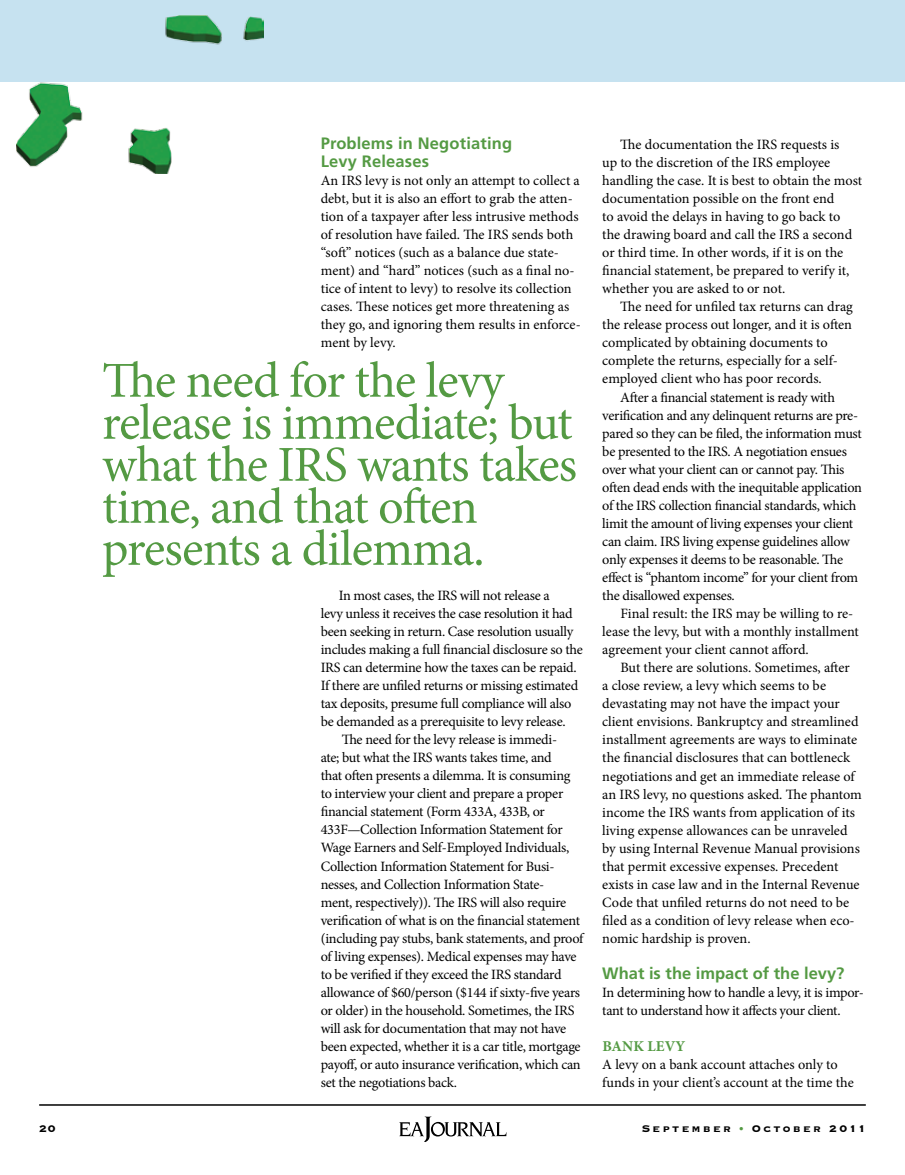
<style>
.page{position:relative;width:905px;height:1175px;background:#fff}
.page>*{position:absolute;margin:0;border:0;box-sizing:border-box;transform-origin:0 0}
.t1{font:50.25px/42px "Minion Pro";letter-spacing:-.02em;color:#549a43}
.t2{font:700 16.5px/18px "Frutiger LT Std";letter-spacing:.01em;color:#549a43}
.t3{font:700 15px "Minion Pro";letter-spacing:.01em;color:#549a43}
.t4{font:14.25px/18px "Minion Pro";letter-spacing:-.015em;color:#000}
.t5{font:12.75px "Copperplate Gothic Std 33 BC";letter-spacing:.18em;color:#000}
.s1{color:#549a43}
</style>
<div class="page">
<div style="left:0;top:0;width:904px;height:81px;background:#c6e2f0"></div>
<svg style="left:399px;top:1116px;width:107px;height:26px"></svg>
<hr style="left:39px;top:1104px;width:826px;height:1px;background:#000">
<img style="left:17px;top:16px;width:246px;height:157px">
<p class="t2" style="left:321px;top:134px;width:193px">Problems in Negotiating<br>Levy Releases</p>
<p class="t4" style="left:321px;top:171px;width:261px">An IRS levy is not only an attempt to collect a debt, but it is also an effort to grab the atten&shy;tion of a taxpayer after less intrusive methods of resolution have failed. The IRS sends both “soft” notices (such as a balance due state&shy;ment) and “hard” notices (such as a final no&shy;tice of intent to levy) to resolve its collection cases. These notices get more threatening as they go, and ignoring them results in enforce&shy;ment by levy.</p>
<h1 class="t1" style="left:102px;top:360px;width:476px">The need for the levy release is immediate; but what the IRS wants takes time, and that often presents a dilemma.</h1>
<p class="t4" style="left:339px;top:586px;width:212px">In most cases, the IRS will not release a</p>
<p class="t4" style="left:321px;top:604px;width:253px">levy unless it receives the case resolution it had</p>
<p class="t4" style="left:321px;top:622px;width:254px">been seeking in return. Case resolution usually</p>
<p class="t4" style="left:321px;top:640px;width:264px">includes making a full financial disclosure so the</p>
<p class="t4" style="left:321px;top:658px;width:257px">IRS can determine how the taxes can be repaid.</p>
<p class="t4" style="left:321px;top:676px;width:259px">If there are unfiled returns or missing estimated</p>
<p class="t4" style="left:321px;top:694px;width:252px">tax deposits, presume full compliance will also</p>
<p class="t4" style="left:321px;top:712px;width:246px">be demanded as a prerequisite to levy release.</p>
<p class="t4" style="left:342px;top:730px;width:217px">The need for the levy release is immedi-</p>
<p class="t4" style="left:321px;top:748px;width:232px">ate; but what the IRS wants takes time, and</p>
<p class="t4" style="left:321px;top:766px;width:251px">that often presents a dilemma. It is consuming</p>
<p class="t4" style="left:321px;top:785px;width:244px">to interview your client and prepare a proper</p>
<p class="t4" style="left:321px;top:803px;width:226px">financial statement (Form 433A, 433B, or</p>
<p class="t4" style="left:321px;top:821px;width:243px">433F—Collection Information Statement for</p>
<p class="t4" style="left:321px;top:839px;width:250px">Wage Earners and Self-Employed Individuals,</p>
<p class="t4" style="left:321px;top:857px;width:235px">Collection Information Statement for Busi-</p>
<p class="t4" style="left:321px;top:875px;width:225px">nesses, and Collection Information State-</p>
<p class="t4" style="left:321px;top:893px;width:247px">ment, respectively)). The IRS will also require</p>
<p class="t4" style="left:321px;top:911px;width:261px">verification of what is on the financial statement</p>
<p class="t4" style="left:321px;top:929px;width:264px">(including pay stubs, bank statements, and proof</p>
<p class="t4" style="left:321px;top:947px;width:257px">of living expenses). Medical expenses may have</p>
<p class="t4" style="left:321px;top:965px;width:242px">to be verified if they exceed the IRS standard</p>
<p class="t4" style="left:321px;top:983px;width:261px">allowance of $60/person ($144 if sixty-five years</p>
<p class="t4" style="left:321px;top:1001px;width:255px">or older) in the household. Sometimes, the IRS</p>
<p class="t4" style="left:321px;top:1019px;width:247px">will ask for documentation that may not have</p>
<p class="t4" style="left:321px;top:1037px;width:261px">been expected, whether it is a car title, mortgage</p>
<p class="t4" style="left:321px;top:1055px;width:261px">payoff, or auto insurance verification, which can</p>
<p class="t4" style="left:321px;top:1073px;width:138px">set the negotiations back.</p>
<p class="t4" style="left:602px;top:135px;width:261px;text-indent:18px">The documentation the IRS requests is<br>up to the discretion of the IRS employee handling the case. It is best to obtain the most documentation possible on the front end<br>to avoid the delays in having to go back to<br>the drawing board and call the IRS a second or third time. In other words, if it is on the financial statement, be prepared to verify it, whether you are asked to or not.</p>
<p class="t4" style="left:602px;top:298px;width:252px;text-indent:18px">The need for unfiled tax returns can drag the release process out longer, and it is often complicated by obtaining documents to complete the returns, especially for a self&shy;employed client who has poor records.</p>
<p class="t4" style="left:602px;top:388px;width:261px;text-indent:18px">After a financial statement is ready with verification and any delinquent returns are pre&shy;pared so they can be filed, the information must be presented to the IRS. A negotiation ensues over what your client can or cannot pay. This often dead ends with the inequitable application of the IRS collection financial standards, which limit the amount of living expenses your client can claim. IRS living expense guidelines allow only expenses it deems to be reasonable. The effect is “phantom income” for your client from the disallowed expenses.</p>
<p class="t4" style="left:602px;top:604px;width:258px;text-indent:18px">Final result: the IRS may be willing to re&shy;lease the levy, but with a monthly installment agreement your client cannot afford.</p>
<p class="t4" style="left:602px;top:658px;width:261px;text-indent:18px">But there are solutions. Sometimes, after<br>a close review, a levy which seems to be devastating may not have the impact your client envisions. Bankruptcy and streamlined installment agreements are ways to eliminate the financial disclosures that can bottleneck negotiations and get an immediate release of an IRS levy, no questions asked. The phantom income the IRS wants from application of its living expense allowances can be unraveled by using Internal Revenue Manual provisions that permit excessive expenses. Precedent exists in case law and in the Internal Revenue Code that unfiled returns do not need to be filed as a condition of levy release when eco&shy;nomic hardship is proven.</p>
<p class="t2" style="left:602px;top:964px;width:244px">What is the impact of the levy?</p>
<p class="t4" style="left:602px;top:983px;width:263px">In determining how to handle a levy, it is impor&shy;tant to understand how it affects your client.</p>
<p class="t3" style="left:602px;top:1035px;width:84px">BANK LEVY</p>
<p class="t4" style="left:602px;top:1055px;width:253px">A levy on a bank account attaches only to funds in your client’s account at the time the</p>
<p class="t5" style="left:39px;top:1122px;width:18px">20</p>
<p class="t5" style="left:641px;top:1122px;width:225px">September <span class="s1">•</span> October 2011</p>
</div>
